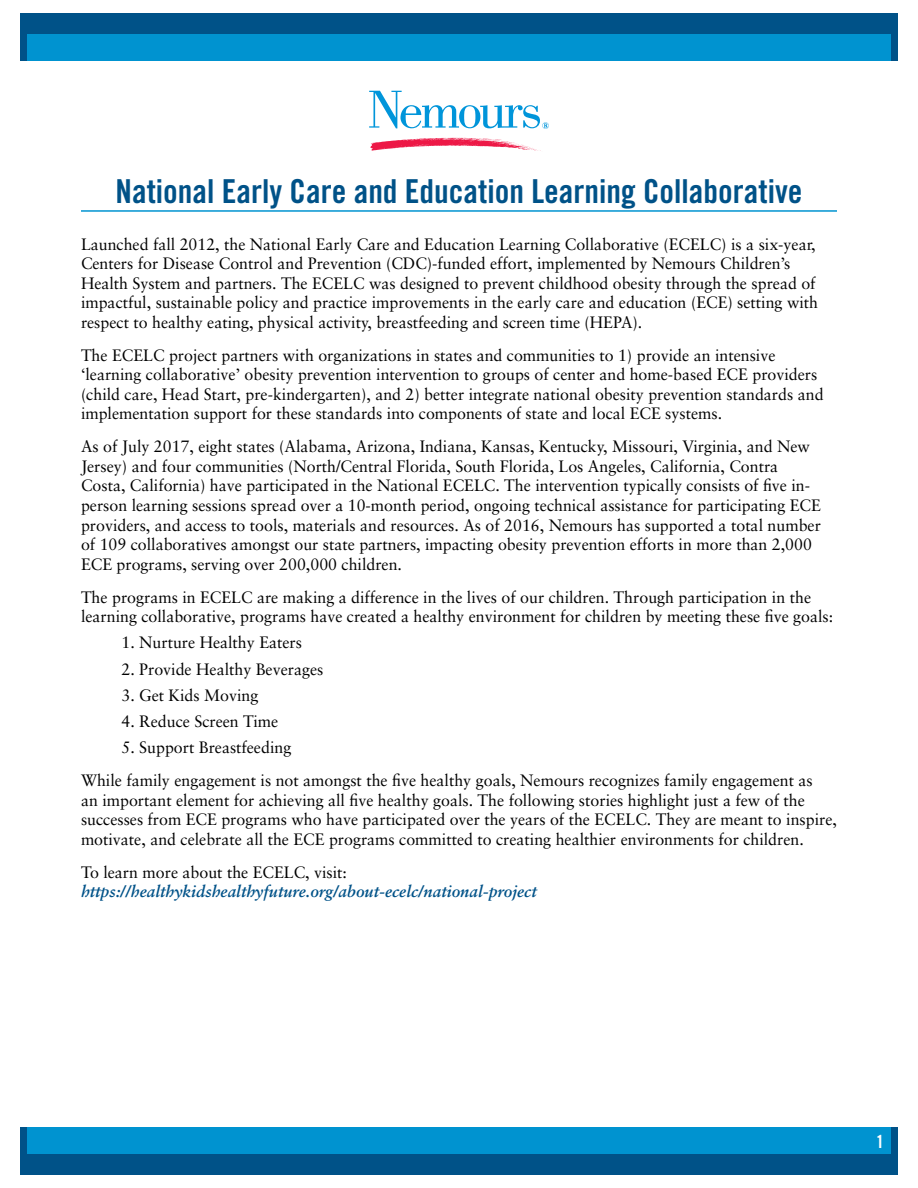
<style>
.page{position:relative;width:918px;height:1188px;background:#fff}
.page>*{position:absolute;margin:0;border:0;box-sizing:border-box;transform-origin:0 0}
.t1{font:33px "Trade Gothic Bold Cond Twenty";color:#005288}
.t2{font:18px "Trade Gothic Bold Cond Twenty";color:#fff}
.t3{font:16.5px/19.5px "Sabon";color:#000}
.t4{font:italic 700 16.5px "Sabon";color:#005288}
</style>
<div class="page">
<hr style="left:81px;top:210px;width:756px;height:2px;background:#0093d0">
<svg style="left:370px;top:138px;width:171px;height:13px"></svg>
<svg style="left:369px;top:91px;width:180px;height:38px"></svg>
<div style="left:20px;top:1127px;width:878px;height:47px;background:#005288"></div>
<div style="left:20px;top:14px;width:878px;height:47px;background:#005288"></div>
<div style="left:27px;top:34px;width:864px;height:27px;background:#0093d0"></div>
<div style="left:27px;top:1127px;width:864px;height:27px;background:#0093d0"></div>
<h1 class="t1" style="left:116px;top:172px;width:688px">National Early Care and Education Learning Collaborative</h1>
<p class="t3" style="left:81px;top:234px;width:739px">Launched fall 2012, the National Early Care and Education Learning Collaborative (ECELC) is a six-year, Centers for Disease Control and Prevention (CDC)-funded effort, implemented by Nemours Children’s Health System and partners. The ECELC was designed to prevent childhood obesity through the spread of impactful, sustainable policy and practice improvements in the early care and education (ECE) setting with respect to healthy eating, physical activity, breastfeeding and screen time (HEPA).</p>
<p class="t3" style="left:81px;top:345px;width:744px">The ECELC project partners with organizations in states and communities to 1) provide an intensive ‘learning collaborative’ obesity prevention intervention to groups of center and home-based ECE providers (child care, Head Start, pre-kindergarten), and 2) better integrate national obesity prevention standards and implementation support for these standards into components of state and local ECE systems.</p>
<p class="t3" style="left:81px;top:437px;width:741px">As of July 2017, eight states (Alabama, Arizona, Indiana, Kansas, Kentucky, Missouri, Virginia, and New Jersey) and four communities (North/Central Florida, South Florida, Los Angeles, California, Contra Costa, California) have participated in the National ECELC. The intervention typically consists of five in&shy;person learning sessions spread over a 10-month period, ongoing technical assistance for participating ECE providers, and access to tools, materials and resources. As of 2016, Nemours has supported a total number of 109 collaboratives amongst our state partners, impacting obesity prevention efforts in more than 2,000<br>ECE programs, serving over 200,000 children.</p>
<p class="t3" style="left:81px;top:587px;width:754px">The programs in ECELC are making a difference in the lives of our children. Through participation in the learning collaborative, programs have created a healthy environment for children by meeting these five goals:</p>
<p class="t3" style="left:121px;top:633px;width:182px">1. Nurture Healthy Eaters</p>
<p class="t3" style="left:121px;top:659px;width:203px">2. Provide Healthy Beverages</p>
<p class="t3" style="left:121px;top:685px;width:138px">3. Get Kids Moving</p>
<p class="t3" style="left:121px;top:711px;width:158px">4. Reduce Screen Time</p>
<p class="t3" style="left:81px;top:731px;width:733px;line-height:33px;text-indent:40px">5. Support Breastfeeding<br>While family engagement is not amongst the five healthy goals, Nemours recognizes family engagement as</p>
<p class="t3" style="left:81px;top:790px;width:758px">an important element for achieving all five healthy goals. The following stories highlight just a few of the successes from ECE programs who have participated over the years of the ECELC. They are meant to inspire, motivate, and celebrate all the ECE programs committed to creating healthier environments for children.</p>
<p class="t3" style="left:81px;top:862px;width:268px">To learn more about the ECELC, visit:</p>
<p class="t4" style="left:81px;top:882px;width:457px">https://healthykidshealthyfuture.org/about-ecelc/national-project</p>
<p class="t2" style="left:876px;top:1130px;width:9px">1</p>
</div>
